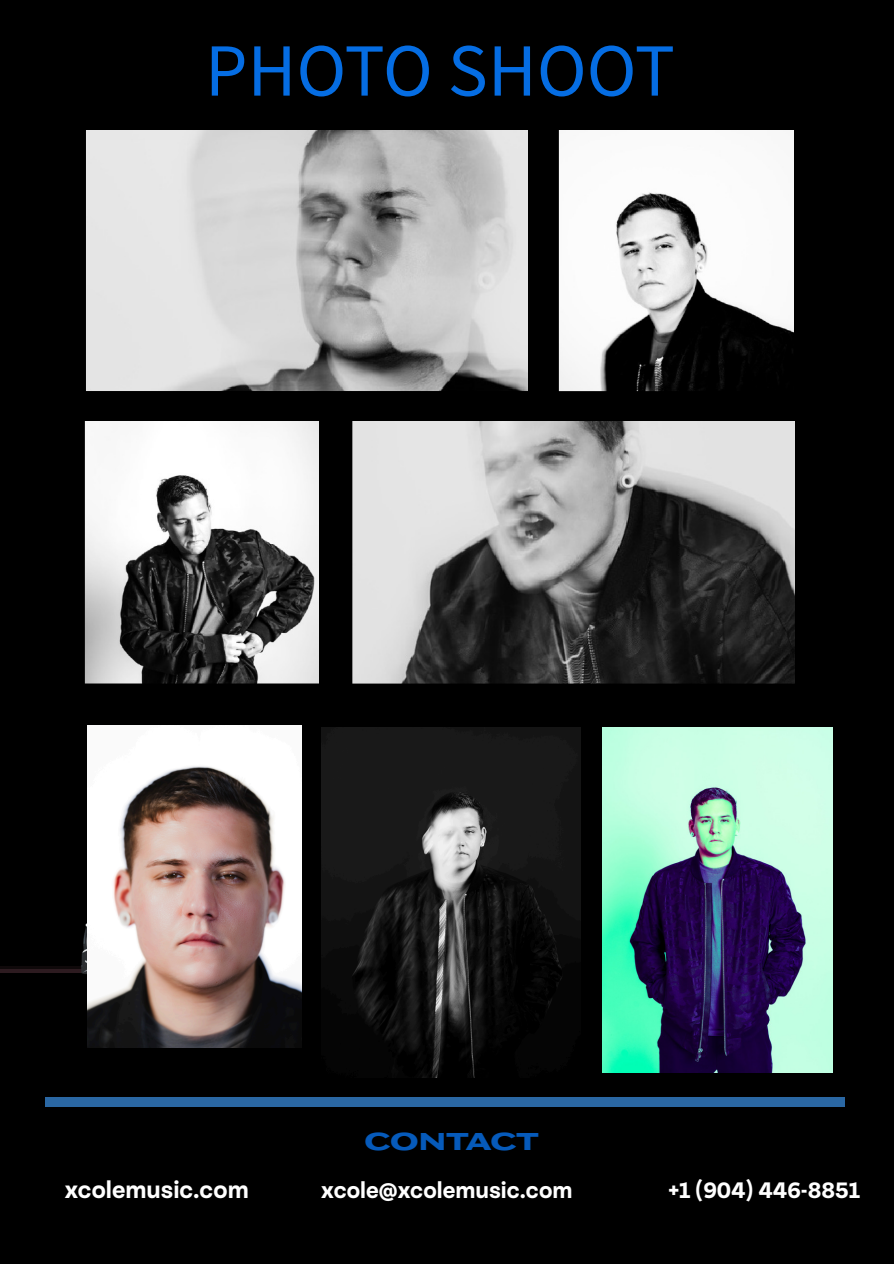
<style>
.page{position:relative;width:894px;height:1264px;background:#fff}
.page>*{position:absolute;margin:0;border:0;box-sizing:border-box;transform-origin:0 0}
.t1{font:75px "Source Sans 3";color:#056de3}
.t2{font:700 25.2px "Tenon";color:#fff}
.t3{font:700 24px "Tenon";color:#fff}
.t4{font:700 23.85px "Tenon";color:#fff}
.t5{font:800 23.85px "Wedding Gothic ATF";letter-spacing:-.005em;color:#065aba}
</style>
<div class="page">
<div style="left:0;top:0;width:893px;height:1263px;background:#000"></div>
<img style="left:86px;top:130px;width:441px;height:261px">
<img style="left:558px;top:130px;width:235px;height:261px">
<img style="left:84px;top:422px;width:235px;height:261px">
<img style="left:0;top:966px;width:80px;height:9px">
<img style="left:352px;top:422px;width:442px;height:261px">
<div style="left:325px;top:701px;width:222px;height:10px;background:#000"></div>
<img style="left:80px;top:896px;width:7px;height:98px">
<div style="left:45px;top:1097px;width:799px;height:10px;background:#2a67a3"></div>
<img style="left:87px;top:725px;width:215px;height:322px">
<img style="left:602px;top:727px;width:230px;height:345px">
<img style="left:322px;top:727px;width:258px;height:350px">
<h1 class="t1" style="left:205px;top:24px;width:471px">PHOTO SHOOT</h1>
<p class="t5" style="left:364px;top:1124px;width:176px">CONTACT</p>
<p class="t2" style="left:65px;top:1176px;width:185px">xcolemusic.com</p>
<p class="t3" style="left:321px;top:1177px;width:253px">xcole@xcolemusic.com</p>
<p class="t4" style="left:668px;top:1177px;width:193px">+1 (904) 446-8851</p>
</div>
